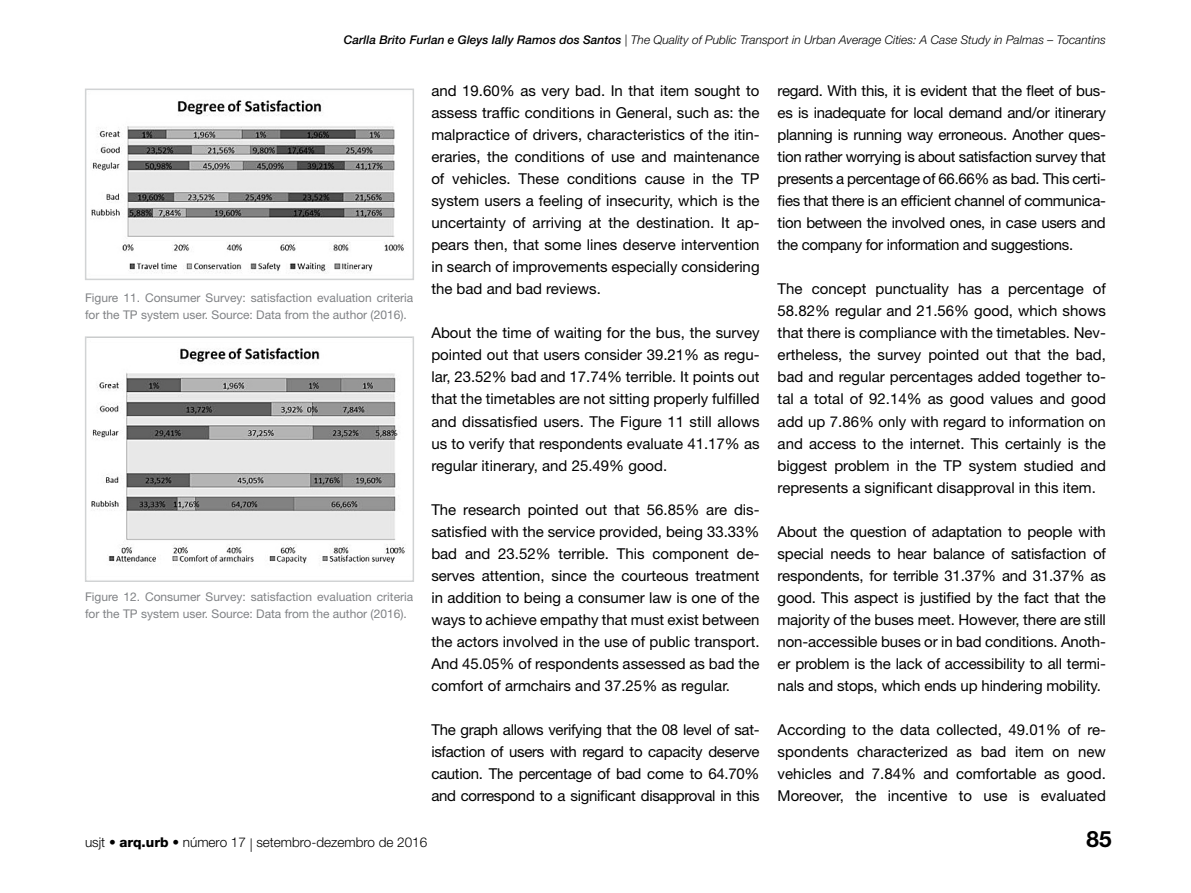
<style>
.page{position:relative;width:1191px;height:893px;background:#fff}
.page>*{position:absolute;margin:0;border:0;box-sizing:border-box;transform-origin:0 0}
.t1{font:700 22.5px "Helvetica Neue LT Std";color:#000}
.t2{font:15px/22px "Helvetica Neue LT Std";color:#000;text-align:justify}
.t3{font:300 13.5px "Helvetica Neue LT Std";color:#000}
.t4{font:12px/16.5px "Helvetica Neue LT Std";color:#808285}
.t5{font:italic 300 12px "Helvetica Neue LT Std";color:#000}
.s1{font-weight:500}
.s2{font-weight:800}
</style>
<div class="page">
<img style="left:91px;top:100px;width:313px;height:174px">
<div style="left:85px;top:89px;width:329px;height:191px;border:2px solid #d1d3d4"></div>
<img style="left:91px;top:347px;width:315px;height:218px">
<div style="left:85px;top:336px;width:329px;height:246px;border:2px solid #d1d3d4"></div>
<p class="t5" style="left:344px;top:33px;width:763px"><span class="s1">Carlla Brito Furlan e Gleys Ially Ramos dos Santos</span> | The Quality of Public Transport in Urban Average Cities: A Case Study in Palmas – Tocantins</p>
<p class="t4" style="left:85px;top:289px;width:330px">Figure 11. Consumer Survey: satisfaction evaluation criteria for the TP system user. Source: Data from the author (2016).</p>
<p class="t4" style="left:85px;top:588px;width:330px">Figure 12. Consumer Survey: satisfaction evaluation criteria for the TP system user. Source: Data from the author (2016).</p>
<p class="t2" style="left:431px;top:79px;width:330px">and 19.60% as very bad. In that item sought to assess traffic conditions in General, such as: the malpractice of drivers, characteristics of the itin&shy;eraries, the conditions of use and maintenance of vehicles. These conditions cause in the TP system users a feeling of insecurity, which is the uncertainty of arriving at the destination. It ap&shy;pears then, that some lines deserve intervention in search of improvements especially considering the bad and bad reviews.</p>
<p class="t2" style="left:431px;top:322px;width:330px">About the time of waiting for the bus, the survey pointed out that users consider 39.21% as regu&shy;lar, 23.52% bad and 17.74% terrible. It points out that the timetables are not sitting properly fulfilled and dissatisfied users. The Figure 11 still allows us to verify that respondents evaluate 41.17% as regular itinerary, and 25.49% good.</p>
<p class="t2" style="left:431px;top:498px;width:330px">The research pointed out that 56.85% are dis&shy;satisfied with the service provided, being 33.33% bad and 23.52% terrible. This component de&shy;serves attention, since the courteous treatment in addition to being a consumer law is one of the ways to achieve empathy that must exist between the actors involved in the use of public transport.<br>And 45.05% of respondents assessed as bad the comfort of armchairs and 37.25% as regular.</p>
<p class="t2" style="left:431px;top:719px;width:330px">The graph allows verifying that the 08 level of sat&shy;isfaction of users with regard to capacity deserve caution. The percentage of bad come to 64.70% and correspond to a significant disapproval in this</p>
<p class="t3" style="left:85px;top:834px;width:344px">usjt • <span class="s2">arq.urb</span> • número 17 | setembro-dezembro de 2016</p>
<p class="t2" style="left:777px;top:79px;width:330px">regard. With this, it is evident that the fleet of bus&shy;es is inadequate for local demand and/or itinerary planning is running way erroneous. Another ques&shy;tion rather worrying is about satisfaction survey that presents a percentage of 66.66% as bad. This certi&shy;fies that there is an efficient channel of communica&shy;tion between the involved ones, in case users and the company for information and suggestions.</p>
<p class="t2" style="left:777px;top:278px;width:330px">The concept punctuality has a percentage of 58.82% regular and 21.56% good, which shows that there is compliance with the timetables. Nev&shy;ertheless, the survey pointed out that the bad, bad and regular percentages added together to&shy;tal a total of 92.14% as good values and good add up 7.86% only with regard to information on and access to the internet. This certainly is the biggest problem in the TP system studied and represents a significant disapproval in this item.</p>
<p class="t2" style="left:777px;top:520px;width:330px">About the question of adaptation to people with special needs to hear balance of satisfaction of respondents, for terrible 31.37% and 31.37% as good. This aspect is justified by the fact that the majority of the buses meet. However, there are still non-accessible buses or in bad conditions. Anoth&shy;er problem is the lack of accessibility to all termi&shy;nals and stops, which ends up hindering mobility.</p>
<p class="t2" style="left:777px;top:719px;width:330px">According to the data collected, 49.01% of re&shy;spondents characterized as bad item on new vehicles and 7.84% and comfortable as good.<br>Moreover, the incentive to use is evaluated</p>
<h1 class="t1" style="left:1086px;top:825px;width:27px">85</h1>
</div>
